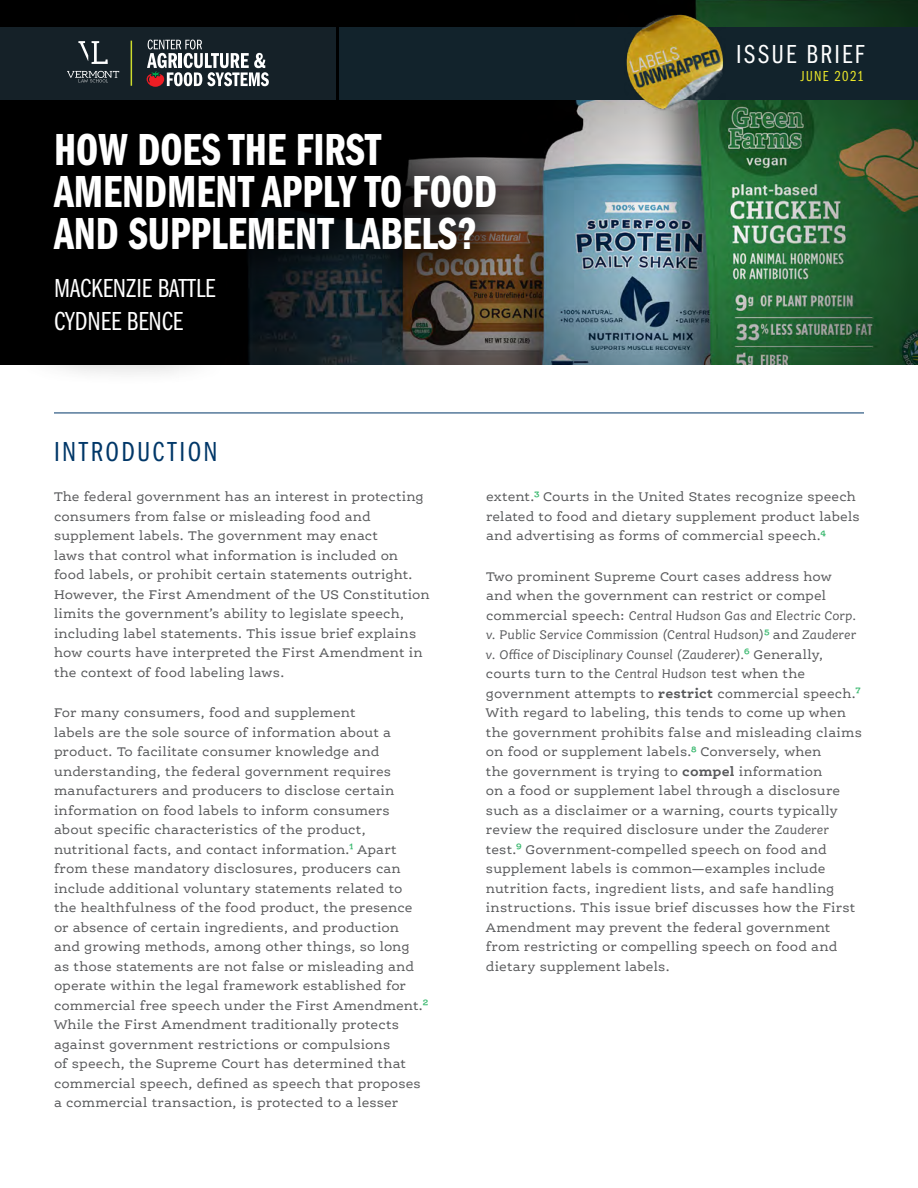
<style>
.page{position:relative;width:918px;height:1188px;background:#fff}
.page>*{position:absolute;margin:0;border:0;box-sizing:border-box;transform-origin:0 0}
.Heading_1_-_Demi{font:46.5px/42px "Franklin Gothic LT Pro Dm Cm";color:#fff}
.Heading_2{font:28.5px "Franklin Gothic LT Pro Bk Cm";letter-spacing:.085em;color:#003768}
.Heading_1_-_Light{font:27px/33px "Franklin Gothic LT Pro Bk Cm";color:#fff}
.Banner_Heading{font:27px "Franklin Gothic LT Pro Bk Cm";letter-spacing:.09em;color:#fff}
.Banner_Heading-2{font:15px "Franklin Gothic LT Pro Bk Cm";letter-spacing:.095em;color:#ebe72a}
.paragraph{font:13.5px/19.5px "Ernestine Pro";letter-spacing:.01em;color:#58595b}
.s1{font-size:15px;color:#33b66a}
.s2{font-style:italic}
.s3{font-weight:700}
</style>
<div class="page">
<img style="left:0;top:0;width:918px;height:364px">
<div style="left:10px;top:88px;width:540px;height:299px;background:#000;opacity:.75"></div>
<hr style="left:54px;top:413px;width:810px;height:1px;background:#003768">
<div style="left:0;top:27px;width:336px;height:72px;background:#152128"></div>
<svg style="left:147px;top:40px;width:122px;height:47px"></svg>
<hr style="left:131px;top:41px;width:1px;height:45px;background:#cddc2d">
<svg style="left:67px;top:71px;width:52px;height:11px"></svg>
<svg style="left:78px;top:41px;width:30px;height:23px"></svg>
<div style="left:339px;top:27px;width:579px;height:72px;background:#12232c"></div>
<img style="left:624px;top:13px;width:102px;height:101px">
<p class="Heading_1_-_Demi" style="left:54px;top:130px;width:445px">HOW DOES THE FIRST<br>AMENDMENT APPLY TO FOOD<br>AND SUPPLEMENT LABELS?</p>
<p class="Heading_1_-_Light" style="left:54px;top:272px;width:163px">MACKENZIE BATTLE<br>CYDNEE BENCE</p>
<p class="Banner_Heading" style="left:736px;top:40px;width:129px">ISSUE BRIEF</p>
<p class="Banner_Heading-2" style="left:800px;top:68px;width:65px">JUNE 2021</p>
<p class="Heading_2" style="left:54px;top:436px;width:165px">INTRODUCTION</p>
<p class="paragraph" style="left:54px;top:487px;width:377px">The federal government has an interest in protecting consumers from false or misleading food and supplement labels. The government may enact<br>laws that control what information is included on food labels, or prohibit certain statements outright.<br>However, the First Amendment of the US Constitution limits the government’s ability to legislate speech, including label statements. This issue brief explains how courts have interpreted the First Amendment in the context of food labeling laws.</p>
<p class="paragraph" style="left:54px;top:703px;width:376px">For many consumers, food and supplement<br>labels are the sole source of information about a product. To facilitate consumer knowledge and understanding, the federal government requires manufacturers and producers to disclose certain information on food labels to inform consumers about specific characteristics of the product, nutritional facts, and contact information.<span class="s1">1</span> Apart from these mandatory disclosures, producers can include additional voluntary statements related to<br>the healthfulness of the food product, the presence or absence of certain ingredients, and production<br>and growing methods, among other things, so long<br>as those statements are not false or misleading and operate within the legal framework established for commercial free speech under the First Amendment.<span class="s1">2<br></span>While the First Amendment traditionally protects against government restrictions or compulsions<br>of speech, the Supreme Court has determined that commercial speech, defined as speech that proposes a commercial transaction, is protected to a lesser</p>
<p class="paragraph" style="left:486px;top:487px;width:375px">extent.<span class="s1">3</span> Courts in the United States recognize speech related to food and dietary supplement product labels and advertising as forms of commercial speech.<span class="s1">4</span></p>
<p class="paragraph" style="left:486px;top:566px;width:378px">Two prominent Supreme Court cases address how<br>and when the government can restrict or compel commercial speech: <span class="s2">Central Hudson Gas and Electric Corp. v. Public Service Commission (Central Hudson)</span><span class="s1">5</span> and <span class="s2">Zauderer v. Office of Disciplinary Counsel (Zauderer).</span><span class="s1">6</span> Generally, courts turn to the <span class="s2">Central Hudson</span> test when the government attempts to <span class="s3">restrict</span> commercial speech.<span class="s1">7<br></span>With regard to labeling, this tends to come up when the government prohibits false and misleading claims on food or supplement labels.<span class="s1">8</span> Conversely, when<br>the government is trying to <span class="s3">compel</span> information<br>on a food or supplement label through a disclosure such as a disclaimer or a warning, courts typically review the required disclosure under the <span class="s2">Zauderer </span>test.<span class="s1">9</span> Government-compelled speech on food and supplement labels is common—examples include nutrition facts, ingredient lists, and safe handling instructions. This issue brief discusses how the First Amendment may prevent the federal government from restricting or compelling speech on food and dietary supplement labels.</p>
</div>
